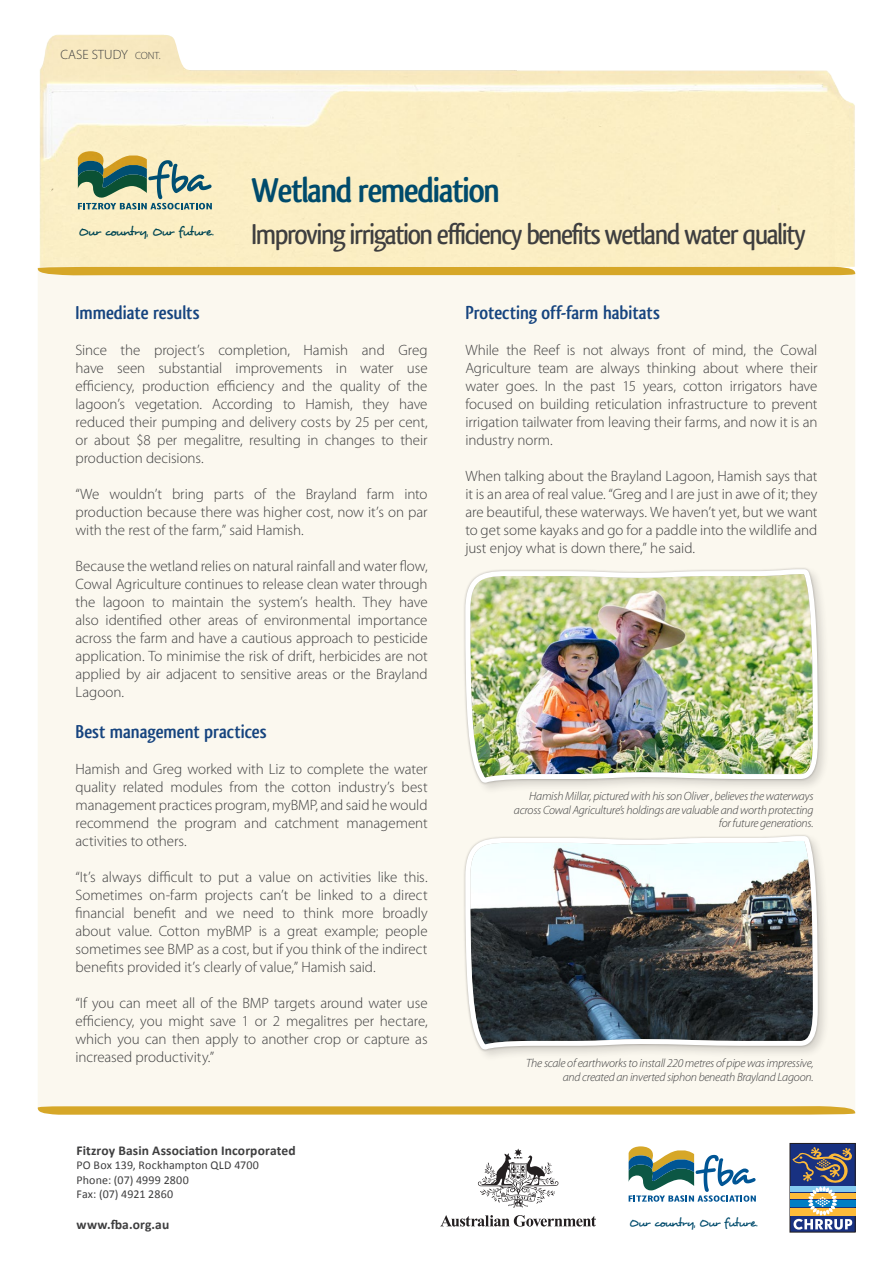
<style>
.page{position:relative;width:893px;height:1263px;background:#fff}
.page>*{position:absolute;margin:0;border:0;box-sizing:border-box;transform-origin:0 0}
.t1{font:700 36px "Qlassik";letter-spacing:-.04em;color:#004b6c}
.t2{font:500 30px "Qlassik";letter-spacing:-.05em;color:#3e3e3f}
.t3{font:700 19.5px "Qlassik";letter-spacing:-.01em;color:#16447f}
.t4{font:300 15px/18px "Myriad Pro";letter-spacing:-.005em;color:#3e3e3f;text-align:justify}
.BODY_TEXT{font:700 13.5px "Calibri";letter-spacing:.01em;color:#3e3e3f}
.t5{font:300 13.5px "Myriad Pro";color:#3e3e3f}
.t6{font:12.75px "Desyrel";letter-spacing:-.095em;color:#004b6c}
.t7{font:12.15px "Desyrel";letter-spacing:-.095em;color:#004b6c}
.t8{font:italic 300 12px/13.5px "Myriad Pro";letter-spacing:-.02em;color:#3e3e3f;text-align:right}
.BODY_TEXT-2{font:12px/14.4px "Calibri";letter-spacing:.01em;color:#3e3e3f}
.t9{font:300 10.5px "Myriad Pro";color:#3e3e3f}
</style>
<div class="page">
<div style="left:38px;top:275px;width:817px;height:831px;background:#fbf8ef"></div>
<img style="left:39px;top:34px;width:816px;height:233px">
<div style="left:38px;top:267px;width:817px;height:8px;background:#d6a728"></div>
<svg style="left:78px;top:151px;width:134px;height:58px;background:#a4b193"></svg>
<svg style="left:38px;top:1106px;width:817px;height:9px;background:#d9ae3b"></svg>
<svg style="left:629px;top:1146px;width:127px;height:56px"></svg>
<div style="left:463px;top:833px;width:367px;height:229px;background:#231f20;opacity:.16"></div>
<img style="left:463px;top:833px;width:357px;height:221px">
<div style="left:463px;top:567px;width:367px;height:228px;background:#231f20;opacity:.16"></div>
<img style="left:463px;top:567px;width:357px;height:220px">
<svg style="left:440px;top:1215px;width:156px;height:11px"></svg>
<svg style="left:478px;top:1148px;width:81px;height:60px"></svg>
<svg style="left:792px;top:1145px;width:61px;height:85px"></svg>
<div style="left:790px;top:1143px;width:65px;height:89px;border:1px solid #231f20"></div>
<div style="left:790px;top:1208px;width:65px;height:8px;background:#fdbb39"></div>
<div style="left:790px;top:1200px;width:65px;height:7px;background:#007ec4"></div>
<div style="left:790px;top:1193px;width:65px;height:6px;background:#fdbb39"></div>
<div style="left:790px;top:1186px;width:65px;height:6px;background:#85caef"></div>
<svg style="left:792px;top:1147px;width:61px;height:82px"></svg>
<p class="t5" style="left:61px;top:47px;width:69px">CASE STUDY</p>
<p class="t9" style="left:135px;top:50px;width:27px">CONT.</p>
<p class="t6" style="left:78px;top:223px;width:137px">Our country, Our future.</p>
<p class="t1" style="left:251px;top:169px;width:251px">Wetland remediation</p>
<p class="t2" style="left:251px;top:216px;width:556px">Improving irrigation efficiency benefits wetland water quality</p>
<p class="t3" style="left:75px;top:301px;width:126px">Immediate results</p>
<p class="t4" style="left:75px;top:340px;width:354px">Since the project’s completion, Hamish and Greg have seen substantial improvements in water use efficiency, production efficiency and the quality of the lagoon’s vegetation. According to Hamish, they have reduced their pumping and delivery costs by 25 per cent, or about $8 per megalitre, resulting in changes to their production decisions.</p>
<p class="t4" style="left:75px;top:484px;width:354px">“We wouldn’t bring parts of the Brayland farm into production because there was higher cost, now it’s on par with the rest of the farm,” said Hamish.</p>
<p class="t4" style="left:75px;top:556px;width:354px">Because the wetland relies on natural rainfall and water flow, Cowal Agriculture continues to release clean water through the lagoon to maintain the system’s health. They have also identified other areas of environmental importance across the farm and have a cautious approach to pesticide application. To minimise the risk of drift, herbicides are not applied by air adjacent to sensitive areas or the Brayland Lagoon.</p>
<p class="t3" style="left:75px;top:720px;width:193px">Best management practices</p>
<p class="t4" style="left:75px;top:760px;width:354px">Hamish and Greg worked with Liz to complete the water quality related modules from the cotton industry’s best management practices program, myBMP, and said he would recommend the program and catchment management activities to others.</p>
<p class="t4" style="left:75px;top:868px;width:354px">“It’s always difficult to put a value on activities like this.<br>Sometimes on-farm projects can’t be linked to a direct financial benefit and we need to think more broadly about value. Cotton myBMP is a great example; people sometimes see BMP as a cost, but if you think of the indirect benefits provided it’s clearly of value,” Hamish said.</p>
<p class="t4" style="left:75px;top:994px;width:354px">“If you can meet all of the BMP targets around water use efficiency, you might save 1 or 2 megalitres per hectare, which you can then apply to another crop or capture as increased productivity.”</p>
<p class="BODY_TEXT" style="left:77px;top:1142px;width:221px">Fitzroy Basin Association Incorporated</p>
<p class="BODY_TEXT-2" style="left:77px;top:1158px;width:184px">PO Box 139, Rockhampton QLD 4700<br>Phone: (07) 4999 2800<br>Fax: (07) 4921 2860</p>
<p class="BODY_TEXT" style="left:77px;top:1215px;width:94px">www.fba.org.au</p>
<p class="t3" style="left:465px;top:301px;width:196px">Protecting off-farm habitats</p>
<p class="t4" style="left:465px;top:340px;width:354px">While the Reef is not always front of mind, the Cowal Agriculture team are always thinking about where their water goes. In the past 15 years, cotton irrigators have focused on building reticulation infrastructure to prevent irrigation tailwater from leaving their farms, and now it is an industry norm.</p>
<p class="t4" style="left:465px;top:466px;width:354px">When talking about the Brayland Lagoon, Hamish says that it is an area of real value. “Greg and I are just in awe of it; they are beautiful, these waterways. We haven’t yet, but we want to get some kayaks and go for a paddle into the wildlife and just enjoy what is down there,” he said.</p>
<p class="t8" style="left:514px;top:789px;width:301px">Hamish Millar, pictured with his son Oliver , believes the waterways across Cowal Agriculture’s holdings are valuable and worth protecting for future generations.</p>
<p class="t8" style="left:526px;top:1056px;width:289px">The scale of earthworks to install 220 metres of pipe was impressive, and created an inverted siphon beneath Brayland Lagoon.</p>
<p class="t7" style="left:629px;top:1214px;width:130px">Our country, Our future.</p>
</div>
